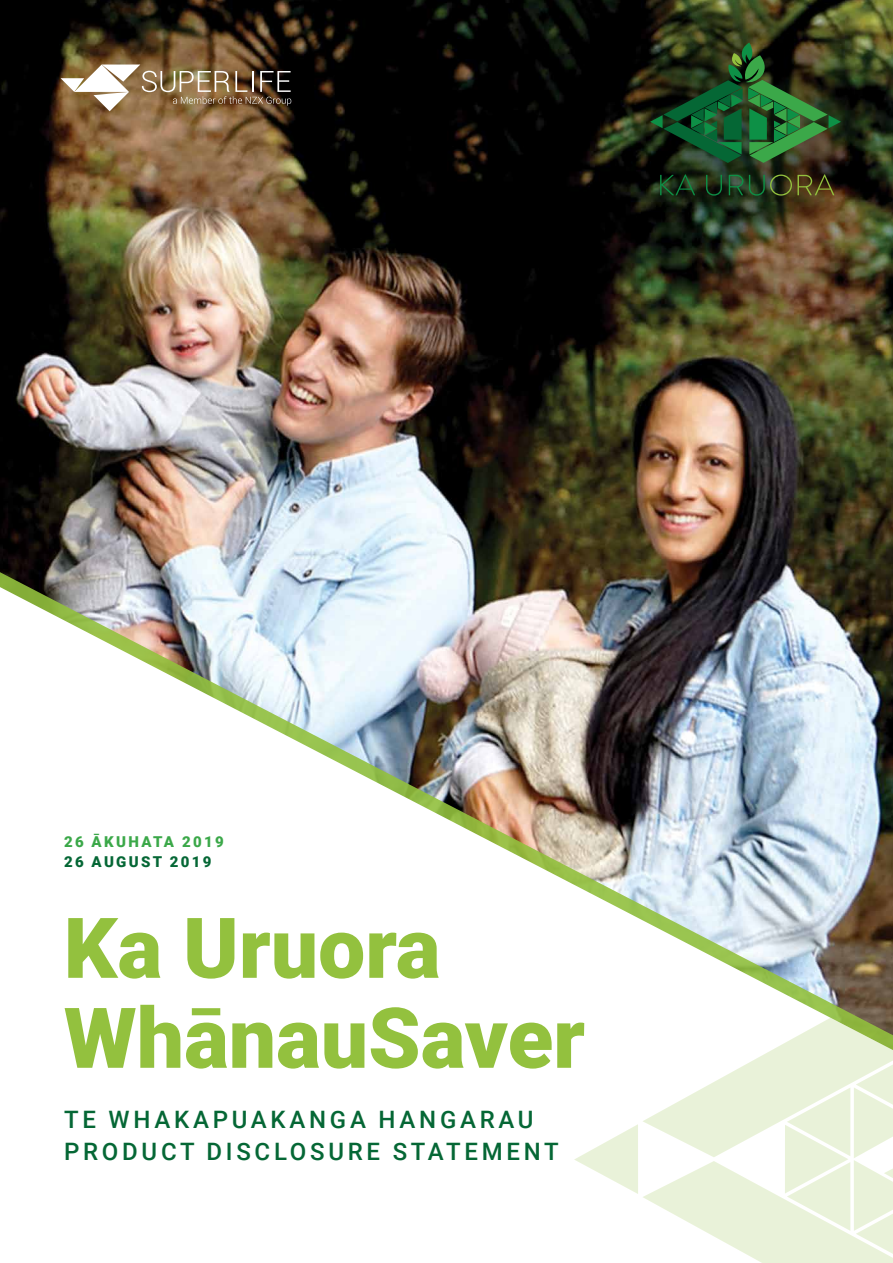
<style>
.page{position:relative;width:893px;height:1263px;background:#fff}
.page>*{position:absolute;margin:0;border:0;box-sizing:border-box;transform-origin:0 0}
.t1{font:900 84px/90px "Roboto";color:#93c13e}
.t2{font:500 24px/31.2px "Roboto";letter-spacing:.155em;color:#056735}
.t3{font:900 15px "Roboto";letter-spacing:.155em;color:#3ba849}
.t4{font:900 15px "Roboto";letter-spacing:.155em;color:#056735}
</style>
<div class="page">
<img style="left:0;top:0;width:893px;height:566px">
<img style="left:0;top:566px;width:893px;height:21px">
<img style="left:0;top:587px;width:893px;height:351px">
<svg style="left:677px;top:938px;width:216px;height:112px"></svg>
<svg style="left:574px;top:1050px;width:319px;height:213px"></svg>
<img style="left:61px;top:65px;width:230px;height:46px">
<img style="left:619px;top:0;width:253px;height:246px">
<svg style="left:660px;top:174px;width:35px;height:21px"></svg>
<svg style="left:706px;top:175px;width:16px;height:21px"></svg>
<svg style="left:729px;top:175px;width:14px;height:20px"></svg>
<svg style="left:749px;top:174px;width:85px;height:22px;background:#3d431d"></svg>
<svg style="left:650px;top:43px;width:191px;height:120px;background:#234a24"></svg>
<p class="t3" style="left:64px;top:831px;width:161px">26 ĀKUHATA 2019</p>
<p class="t4" style="left:64px;top:851px;width:149px">26 AUGUST 2019</p>
<h1 class="t1" style="left:64px;top:900px;width:523px">Ka Uruora<br>WhānauSaver</h1>
<p class="t2" style="left:64px;top:1103px;width:496px">TE WHAKAPUAKANGA HANGARAU<br>PRODUCT DISCLOSURE STATEMENT</p>
</div>
